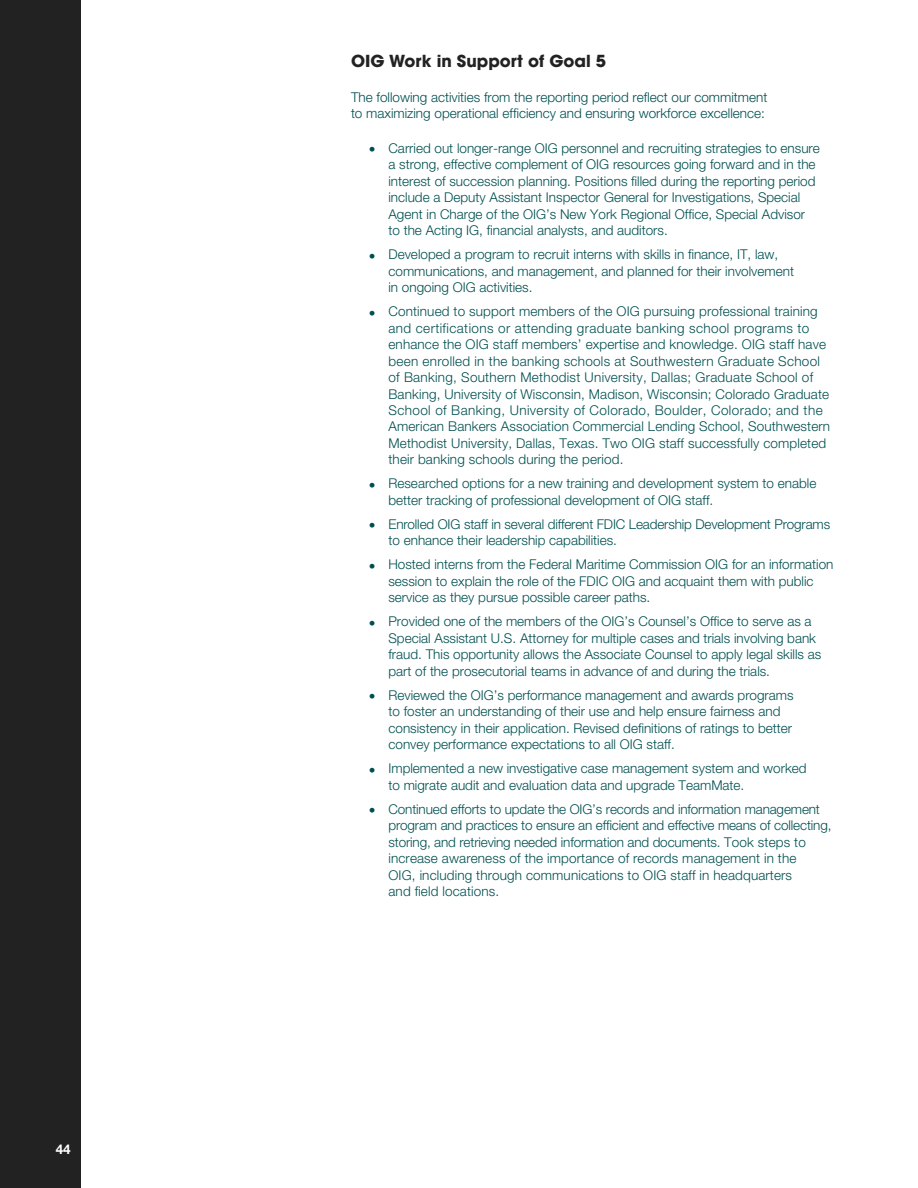
<style>
.page{position:relative;width:918px;height:1188px;background:#fff}
.page>*{position:absolute;margin:0;border:0;box-sizing:border-box;transform-origin:0 0}
.t1{font:700 16.5px "Avant Garde";color:#222}
.t2{font:300 13.5px/16.5px "Helvetica Neue";color:#004f50}
.t3{font:700 13.5px "Helvetica Neue";color:#fff}
.s1{font-weight:700}
</style>
<div class="page">
<div style="left:0;top:0;width:81px;height:1188px;background:#222"></div>
<p class="t3" style="left:56px;top:1141px;width:17px">44</p>
<h4 class="t1" style="left:351px;top:50px;width:257px">OIG Work in Support of Goal 5</h4>
<p class="t2" style="left:351px;top:88px;width:418px">The following activities from the reporting period reflect our commitment to maximizing operational efficiency and ensuring workforce excellence:</p>
<p class="t2" style="left:388px;top:139px;width:433px;text-indent:-19px"><span class="s1">•</span> Carried out longer-range OIG personnel and recruiting strategies to ensure a strong, effective complement of OIG resources going forward and in the interest of succession planning. Positions filled during the reporting period include a Deputy Assistant Inspector General for Investigations, Special Agent in Charge of the OIG’s New York Regional Office, Special Advisor to the Acting IG, financial analysts, and auditors.</p>
<p class="t2" style="left:388px;top:246px;width:407px;text-indent:-19px"><span class="s1">•</span> Developed a program to recruit interns with skills in finance, IT, law, communications, and management, and planned for their involvement in ongoing OIG activities.</p>
<p class="t2" style="left:388px;top:303px;width:443px;text-indent:-19px"><span class="s1">•</span> Continued to support members of the OIG pursuing professional training and certifications or attending graduate banking school programs to enhance the OIG staff members’ expertise and knowledge. OIG staff have been enrolled in the banking schools at Southwestern Graduate School of Banking, Southern Methodist University, Dallas; Graduate School of Banking, University of Wisconsin, Madison, Wisconsin; Colorado Graduate School of Banking, University of Colorado, Boulder, Colorado; and the American Bankers Association Commercial Lending School, Southwestern Methodist University, Dallas, Texas. Two OIG staff successfully completed their banking schools during the period.</p>
<p class="t2" style="left:388px;top:475px;width:429px;text-indent:-19px"><span class="s1">•</span> Researched options for a new training and development system to enable better tracking of professional development of OIG staff.</p>
<p class="t2" style="left:388px;top:516px;width:443px;text-indent:-19px"><span class="s1">•</span> Enrolled OIG staff in several different FDIC Leadership Development Programs to enhance their leadership capabilities.</p>
<p class="t2" style="left:388px;top:556px;width:447px;text-indent:-19px"><span class="s1">•</span> Hosted interns from the Federal Maritime Commission OIG for an information session to explain the role of the FDIC OIG and acquaint them with public service as they pursue possible career paths.</p>
<p class="t2" style="left:388px;top:613px;width:434px;text-indent:-19px"><span class="s1">•</span> Provided one of the members of the OIG’s Counsel’s Office to serve as a Special Assistant U.S. Attorney for multiple cases and trials involving bank fraud. This opportunity allows the Associate Counsel to apply legal skills as part of the prosecutorial teams in advance of and during the trials.</p>
<p class="t2" style="left:388px;top:687px;width:407px;text-indent:-19px"><span class="s1">•</span> Reviewed the OIG’s performance management and awards programs to foster an understanding of their use and help ensure fairness and consistency in their application. Revised definitions of ratings to better convey performance expectations to all OIG staff.</p>
<p class="t2" style="left:388px;top:760px;width:420px;text-indent:-19px"><span class="s1">•</span> Implemented a new investigative case management system and worked to migrate audit and evaluation data and upgrade TeamMate.</p>
<p class="t2" style="left:388px;top:801px;width:444px;text-indent:-19px"><span class="s1">•</span> Continued efforts to update the OIG’s records and information management program and practices to ensure an efficient and effective means of collecting, storing, and retrieving needed information and documents. Took steps to increase awareness of the importance of records management in the<br>OIG, including through communications to OIG staff in headquarters<br>and field locations.</p>
</div>
